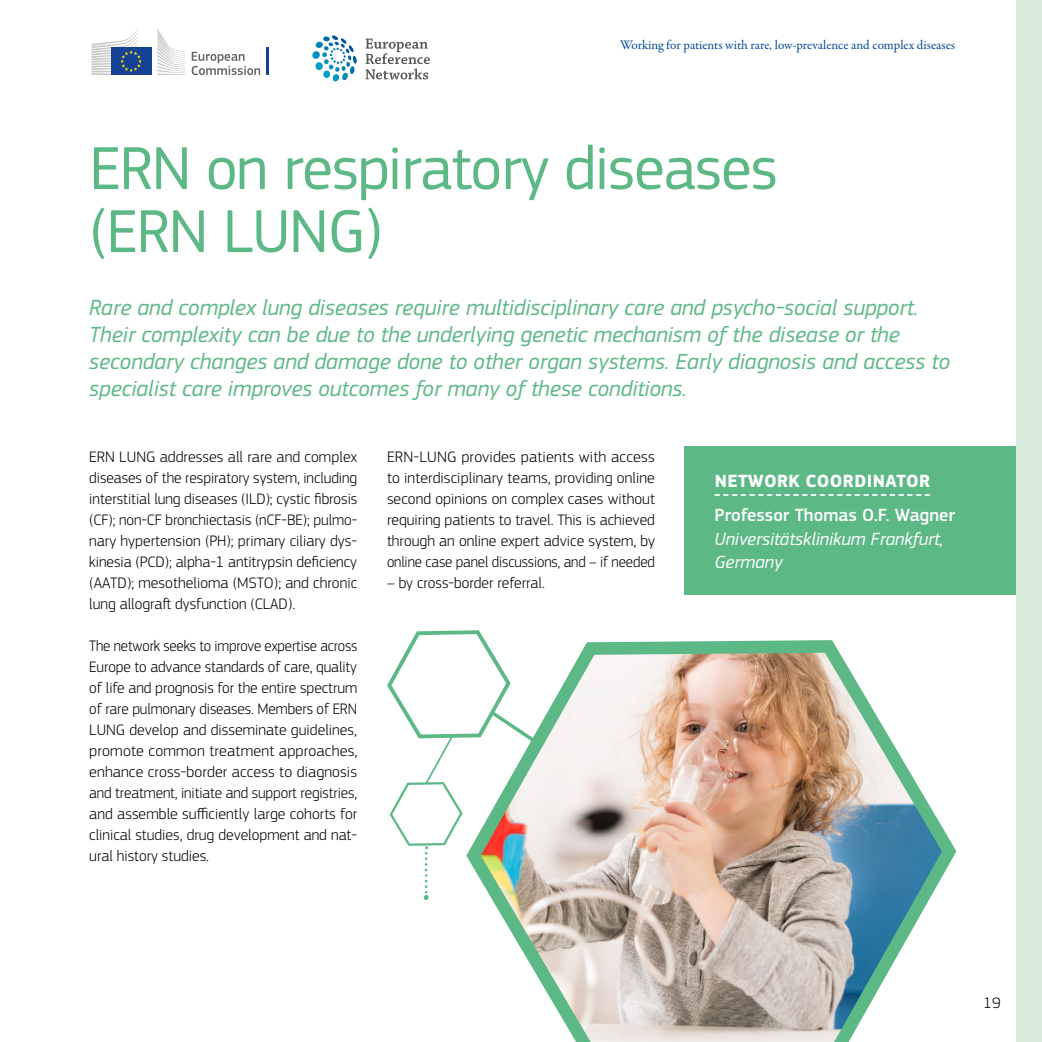
<style>
.page{position:relative;width:1042px;height:1042px;background:#fff}
.page>*{position:absolute;margin:0;border:0;box-sizing:border-box;transform-origin:0 0}
.t1{font:63px/63px "EC Square Sans Pro";letter-spacing:-.02em;color:#5cb885}
.t2{font:italic 22.75px/27.1px "EC Square Sans Pro";color:#5cb885}
.t3{font:italic 18.38px/23.6px "EC Square Sans Pro";color:#fff}
.t4{font:500 18.38px "EC Square Sans Pro";color:#fff}
.t5{font:700 18.38px "EC Square Sans Pro";letter-spacing:.02em;color:#fff}
.t6{font:300 15.75px/21px "EC Square Sans Pro";color:#000;text-align:justify}
.t7{font:300 15.75px/21px "EC Square Sans Pro";color:#000;text-align:justify;scale:.96 1}
.t8{font:13.12px "Garamond Premr Pro";color:#004994}
</style>
<div class="page">
<div style="left:685px;top:446px;width:357px;height:149px;background:#5cb885"></div>
<svg style="left:714px;top:494px;width:216px;height:2px"></svg>
<div style="left:1017px;top:0;width:25px;height:1042px;background:#d8ebdd"></div>
<svg style="left:157px;top:29px;width:28px;height:46px"></svg>
<div style="left:111px;top:48px;width:40px;height:27px;background:#164194"></div>
<svg style="left:92px;top:29px;width:50px;height:46px"></svg>
<svg style="left:192px;top:52px;width:68px;height:23px"></svg>
<hr style="left:266px;top:48px;width:3px;height:27px;background:#164194">
<svg style="left:365px;top:39px;width:65px;height:40px"></svg>
<svg style="left:312px;top:35px;width:45px;height:47px"></svg>
<img style="left:492px;top:640px;width:465px;height:402px">
<svg style="left:387px;top:630px;width:156px;height:270px"></svg>
<p class="t8" style="left:620px;top:37px;width:337px">Working for patients with rare, low-prevalence and complex diseases</p>
<h1 class="t1" style="left:89px;top:136px;width:690px">ERN on respiratory diseases (ERN LUNG)</h1>
<p class="t2" style="left:89px;top:294px;width:862px">Rare and complex lung diseases require multidisciplinary care and psycho-social support.<br>Their complexity can be due to the underlying genetic mechanism of the disease or the secondary changes and damage done to other organ systems. Early diagnosis and access to specialist care improves outcomes for many of these conditions.</p>
<p class="t6" style="left:89px;top:446px;width:270px">ERN LUNG addresses all rare and complex diseases of the respiratory system, including interstitial lung diseases (ILD); cystic fibrosis (CF); non-CF bronchiectasis (nCF-BE); pulmo&shy;nary hypertension (PH); primary ciliary dys&shy;kinesia (PCD); alpha-1 antitrypsin deficiency (AATD); mesothelioma (MSTO); and chronic lung allograft dysfunction (CLAD).</p>
<p class="t7" style="left:89px;top:635px;width:281px">The network seeks to improve expertise across Europe to advance standards of care, quality of life and prognosis for the entire spectrum of rare pulmonary diseases. Members of ERN LUNG develop and disseminate guidelines, promote common treatment approaches, enhance cross-border access to diagnosis and treatment, initiate and support registries, and assemble sufficiently large cohorts for clinical studies, drug development and nat&shy;ural history studies.</p>
<p class="t6" style="left:387px;top:446px;width:269px">ERN-LUNG provides patients with access to interdisciplinary teams, providing online second opinions on complex cases without requiring patients to travel. This is achieved through an online expert advice system, by online case panel discussions, and – if needed</p>
<p class="t6" style="left:387px;top:572px;width:159px">– by cross-border referral.</p>
<p class="t5" style="left:715px;top:470px;width:217px">NETWORK COORDINATOR</p>
<p class="t4" style="left:714px;top:504px;width:242px">Professor Thomas O.F. Wagner</p>
<p class="t3" style="left:714px;top:526px;width:231px">Universitätsklinikum Frankfurt,<br>Germany</p>
<p class="t6" style="left:983px;top:992px;width:19px">19</p>
</div>
